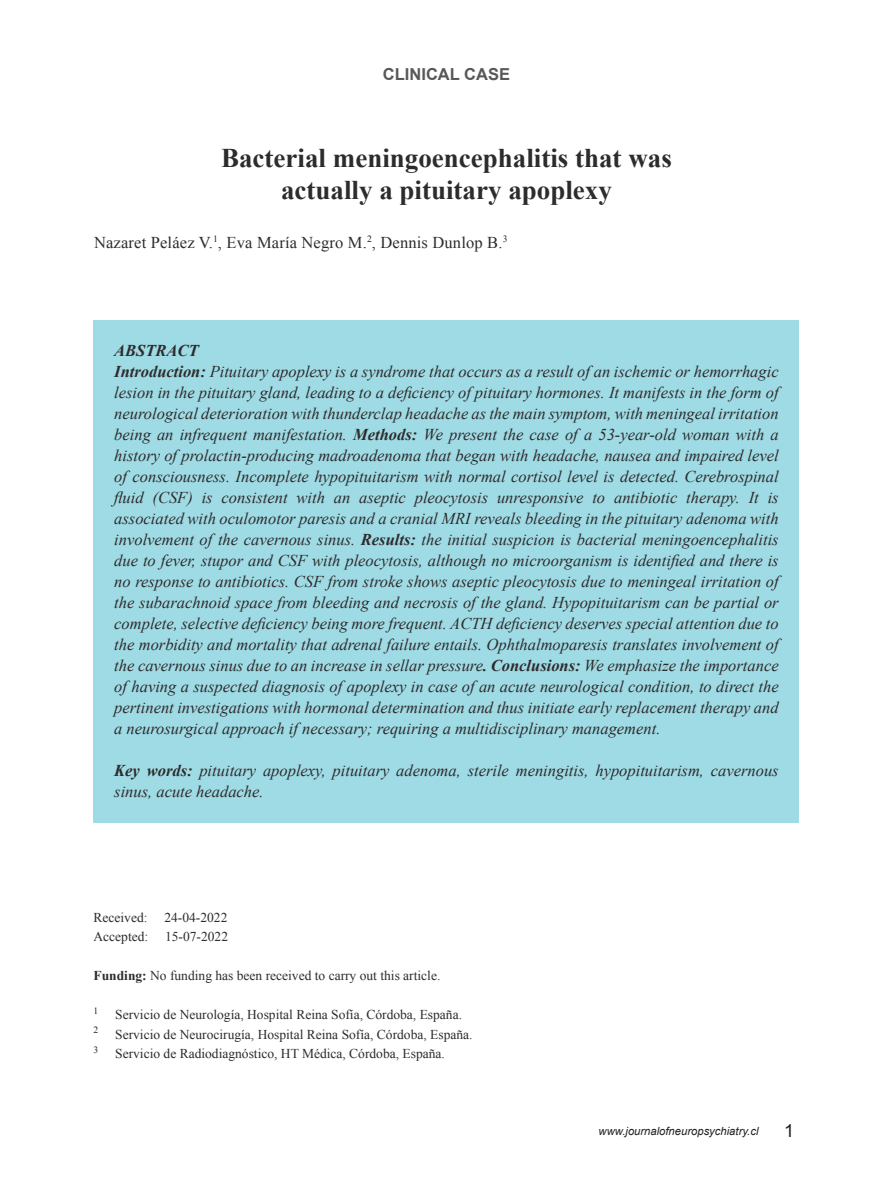
<style>
.page{position:relative;width:893px;height:1191px;background:#fff}
.page>*{position:absolute;margin:0;border:0;box-sizing:border-box;transform-origin:0 0}
.t1{font:700 27px "Times New Roman";color:#2e2b2c}
.t2{font:18px "Arial";color:#231f20}
.t3{font:italic 16.5px/21px "Times New Roman";color:#2e2b2c;text-align:justify}
.t4{font:16.5px "Times New Roman";letter-spacing:.01em;color:#2e2b2c}
.t5{font:700 16.5px "Arial";color:#57585a}
.t6{font:italic 700 16.5px "Times New Roman";color:#2e2b2c}
.t7{font:13.5px "Times New Roman";color:#2e2b2c}
.t8{font:italic 11.25px "Arial";color:#231f20}
.t9{font:9.6px "Times New Roman";color:#231f20}
.s1{font-weight:700}
</style>
<div class="page">
<div style="left:94px;top:321px;width:705px;height:502px;background:#9fdbe5"></div>
<p class="t5" style="left:383px;top:63px;width:129px">CLINICAL CASE</p>
<p class="t1" style="left:221px;top:139px;width:452px">Bacterial meningoencephalitis that was</p>
<p class="t1" style="left:281px;top:171px;width:332px">actually a pituitary apoplexy</p>
<p class="t4" style="left:94px;top:231px;width:415px">Nazaret Peláez V.<sup>1</sup>, Eva María Negro M.<sup>2</sup>, Dennis Dunlop B.<sup>3</sup></p>
<p class="t6" style="left:114px;top:339px;width:86px">ABSTRACT</p>
<p class="t3" style="left:114px;top:361px;width:666px"><span class="s1">Introduction:</span> Pituitary apoplexy is a syndrome that occurs as a result of an ischemic or hemorrhagic lesion in the pituitary gland, leading to a deficiency of pituitary hormones. It manifests in the form of neurological deterioration with thunderclap headache as the main symptom, with meningeal irritation being an infrequent manifestation. <span class="s1">Methods:</span> We present the case of a 53-year-old woman with a history of prolactin-producing madroadenoma that began with headache, nausea and impaired level of consciousness. Incomplete hypopituitarism with normal cortisol level is detected. Cerebrospinal fluid (CSF) is consistent with an aseptic pleocytosis unresponsive to antibiotic therapy. It is associated with oculomotor paresis and a cranial MRI reveals bleeding in the pituitary adenoma with involvement of the cavernous sinus. <span class="s1">Results:</span> the initial suspicion is bacterial meningoencephalitis due to fever, stupor and CSF with pleocytosis, although no microorganism is identified and there is no response to antibiotics. CSF from stroke shows aseptic pleocytosis due to meningeal irritation of the subarachnoid space from bleeding and necrosis of the gland. Hypopituitarism can be partial or complete, selective deficiency being more frequent. ACTH deficiency deserves special attention due to the morbidity and mortality that adrenal failure entails. Ophthalmoparesis translates involvement of the cavernous sinus due to an increase in sellar pressure<span class="s1">. Conclusions:</span> We emphasize the importance of having a suspected diagnosis of apoplexy in case of an acute neurological condition, to direct the pertinent investigations with hormonal determination and thus initiate early replacement therapy and a neurosurgical approach if necessary; requiring a multidisciplinary management.</p>
<p class="t3" style="left:114px;top:760px;width:666px"><span class="s1">Key words:</span> pituitary apoplexy, pituitary adenoma, sterile meningitis, hypopituitarism, cavernous sinus, acute headache.</p>
<p class="t7" style="left:94px;top:908px;width:55px">Received:</p>
<p class="t7" style="left:164px;top:908px;width:64px">24-04-2022</p>
<p class="t7" style="left:94px;top:927px;width:56px">Accepted:</p>
<p class="t7" style="left:165px;top:927px;width:64px">15-07-2022</p>
<p class="t7" style="left:94px;top:966px;width:348px"><span class="s1">Funding:</span> No funding has been received to carry out this article.</p>
<p class="t9" style="left:94px;top:1004px;width:6px">1</p>
<p class="t7" style="left:115px;top:1005px;width:348px">Servicio de Neurología, Hospital Reina Sofía, Córdoba, España.</p>
<p class="t9" style="left:94px;top:1023px;width:6px">2</p>
<p class="t7" style="left:115px;top:1025px;width:359px">Servicio de Neurocirugía, Hospital Reina Sofía, Córdoba, España.</p>
<p class="t9" style="left:94px;top:1043px;width:6px">3</p>
<p class="t7" style="left:115px;top:1044px;width:331px">Servicio de Radiodiagnóstico, HT Médica, Córdoba, España.</p>
<p class="t8" style="left:599px;top:1123px;width:161px">www.journalofneuropsychiatry.cl</p>
<p class="t2" style="left:784px;top:1118px;width:12px">1</p>
</div>
